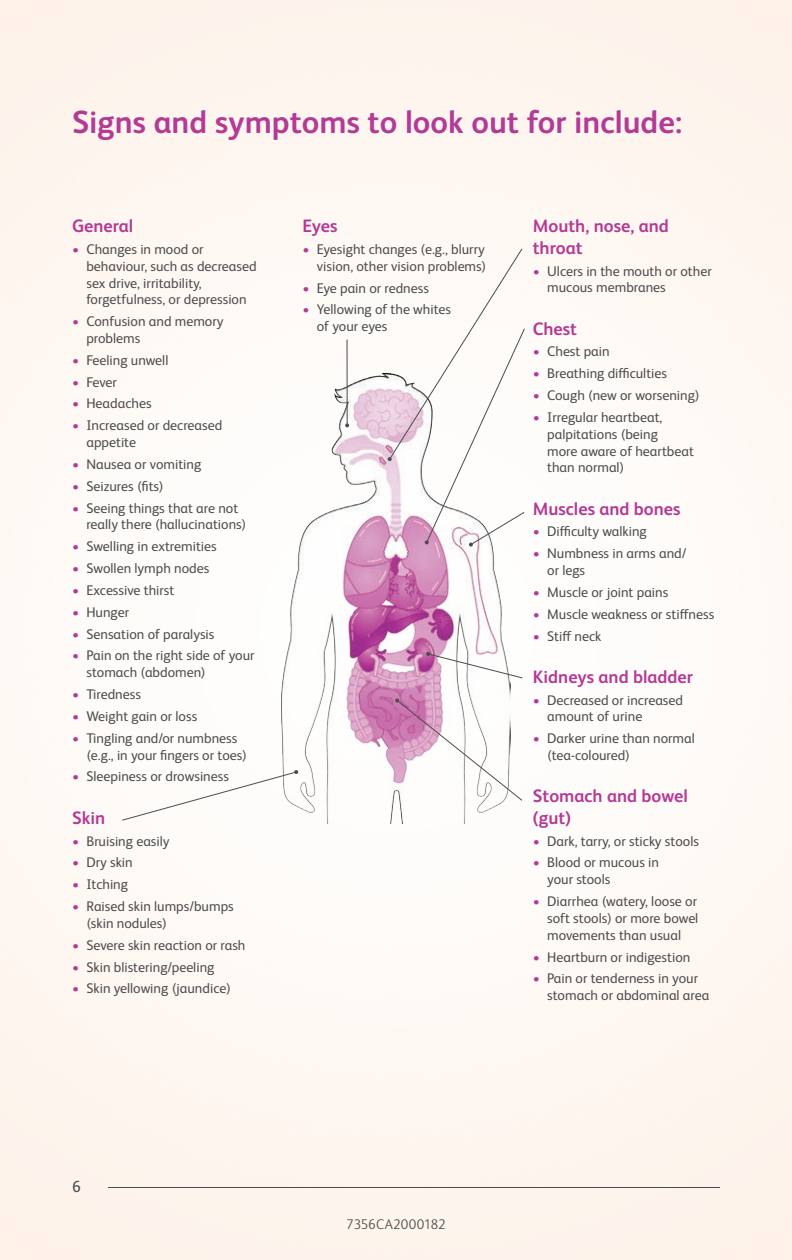
<style>
.page{position:relative;width:792px;height:1260px;background:#fef8f3}
.page>*{position:absolute;margin:0;border:0;box-sizing:border-box;transform-origin:0 0}
.t1{font:700 32px "BMS Humanity";color:#b33b96}
.t2{font:700 18px/21.6px "BMS Humanity";color:#b33b96}
.t3{font:16px "BMS Humanity";color:#4b4c4d}
.t4{font:14px/16.8px "BMS Humanity";color:#4b4c4d}
.t5{font:300 14px "BMS Humanity";color:#4b4c4d}
.s1{color:#b33b96}
</style>
<div class="page">
<hr style="left:108px;top:1187px;width:612px;height:1px;background:#4b4c4d">
<img style="left:282px;top:374px;width:228px;height:450px">
<hr style="left:347px;top:340px;width:1px;height:85px;background:#4b4c4d">
<svg style="left:345px;top:423px;width:4px;height:4px"></svg>
<svg style="left:121px;top:770px;width:177px;height:51px"></svg>
<svg style="left:395px;top:699px;width:128px;height:103px"></svg>
<svg style="left:426px;top:652px;width:98px;height:27px"></svg>
<svg style="left:388px;top:247px;width:138px;height:300px"></svg>
<h1 class="t1" style="left:72px;top:99px;width:612px">Signs and symptoms to look out for include:</h1>
<p class="t2" style="left:72px;top:214px;width:63px">General</p>
<p class="t4" style="left:86px;top:240px;width:172px;text-indent:-14px"><span class="s1">•</span> Changes in mood or behaviour, such as decreased sex drive, irritability, forgetfulness, or depression</p>
<p class="t4" style="left:86px;top:312px;width:139px;text-indent:-14px"><span class="s1">•</span> Confusion and memory problems</p>
<p class="t4" style="left:72px;top:351px;width:98px"><span class="s1">•</span> Feeling unwell</p>
<p class="t4" style="left:72px;top:372px;width:47px"><span class="s1">•</span> Fever</p>
<p class="t4" style="left:72px;top:394px;width:81px"><span class="s1">•</span> Headaches</p>
<p class="t4" style="left:86px;top:416px;width:137px;text-indent:-14px"><span class="s1">•</span> Increased or decreased appetite</p>
<p class="t4" style="left:72px;top:455px;width:131px"><span class="s1">•</span> Nausea or vomiting</p>
<p class="t4" style="left:72px;top:477px;width:93px"><span class="s1">•</span> Seizures (fits)</p>
<p class="t4" style="left:86px;top:498px;width:161px;text-indent:-14px"><span class="s1">•</span> Seeing things that are not really there (hallucinations)</p>
<p class="t4" style="left:72px;top:537px;width:146px"><span class="s1">•</span> Swelling in extremities</p>
<p class="t4" style="left:72px;top:559px;width:139px"><span class="s1">•</span> Swollen lymph nodes</p>
<p class="t4" style="left:72px;top:581px;width:104px"><span class="s1">•</span> Excessive thirst</p>
<p class="t4" style="left:72px;top:603px;width:59px"><span class="s1">•</span> Hunger</p>
<p class="t4" style="left:72px;top:624px;width:144px"><span class="s1">•</span> Sensation of paralysis</p>
<p class="t4" style="left:86px;top:646px;width:170px;text-indent:-14px"><span class="s1">•</span> Pain on the right side of your stomach (abdomen)</p>
<p class="t4" style="left:72px;top:685px;width:71px"><span class="s1">•</span> Tiredness</p>
<p class="t4" style="left:72px;top:707px;width:127px"><span class="s1">•</span> Weight gain or loss</p>
<p class="t4" style="left:86px;top:729px;width:162px;text-indent:-14px"><span class="s1">•</span> Tingling and/or numbness (e.g., in your fingers or toes)</p>
<p class="t4" style="left:72px;top:767px;width:159px"><span class="s1">•</span> Sleepiness or drowsiness</p>
<p class="t2" style="left:72px;top:806px;width:35px">Skin</p>
<p class="t4" style="left:72px;top:831px;width:99px"><span class="s1">•</span> Bruising easily</p>
<p class="t4" style="left:72px;top:853px;width:62px"><span class="s1">•</span> Dry skin</p>
<p class="t4" style="left:72px;top:875px;width:58px"><span class="s1">•</span> Itching</p>
<p class="t4" style="left:86px;top:897px;width:149px;text-indent:-14px"><span class="s1">•</span> Raised skin lumps/bumps (skin nodules)</p>
<p class="t4" style="left:72px;top:935px;width:175px"><span class="s1">•</span> Severe skin reaction or rash</p>
<p class="t4" style="left:72px;top:957px;width:144px"><span class="s1">•</span> Skin blistering/peeling</p>
<p class="t4" style="left:72px;top:979px;width:160px"><span class="s1">•</span> Skin yellowing (jaundice)</p>
<p class="t2" style="left:302px;top:214px;width:37px">Eyes</p>
<p class="t4" style="left:302px;top:240px;width:185px;text-align:right"><span class="s1">•</span> Eyesight changes (e.g., blurry vision, other vision problems)</p>
<p class="t4" style="left:302px;top:278px;width:128px"><span class="s1">•</span> Eye pain or redness</p>
<p class="t4" style="left:317px;top:300px;width:136px;text-indent:-14px"><span class="s1">•</span> Yellowing of the whites of your eyes</p>
<p class="t2" style="left:533px;top:214px;width:138px">Mouth, nose, and throat</p>
<p class="t4" style="left:547px;top:261px;width:166px;text-indent:-14px"><span class="s1">•</span> Ulcers in the mouth or other mucous membranes</p>
<p class="t2" style="left:533px;top:317px;width:46px">Chest</p>
<p class="t4" style="left:533px;top:342px;width:78px"><span class="s1">•</span> Chest pain</p>
<p class="t4" style="left:533px;top:364px;width:136px"><span class="s1">•</span> Breathing difficulties</p>
<p class="t4" style="left:533px;top:386px;width:168px"><span class="s1">•</span> Cough (new or worsening)</p>
<p class="t4" style="left:547px;top:408px;width:148px;text-indent:-14px"><span class="s1">•</span> Irregular heartbeat, palpitations (being<br>more aware of heartbeat than normal)</p>
<p class="t2" style="left:533px;top:497px;width:149px">Muscles and bones</p>
<p class="t4" style="left:533px;top:522px;width:116px"><span class="s1">•</span> Difficulty walking</p>
<p class="t4" style="left:547px;top:544px;width:141px;text-indent:-14px"><span class="s1">•</span> Numbness in arms and/ or legs</p>
<p class="t4" style="left:533px;top:583px;width:137px"><span class="s1">•</span> Muscle or joint pains</p>
<p class="t4" style="left:533px;top:604px;width:183px"><span class="s1">•</span> Muscle weakness or stiffness</p>
<p class="t4" style="left:533px;top:626px;width:70px"><span class="s1">•</span> Stiff neck</p>
<p class="t2" style="left:533px;top:665px;width:162px">Kidneys and bladder</p>
<p class="t4" style="left:547px;top:690px;width:137px;text-indent:-14px"><span class="s1">•</span> Decreased or increased amount of urine</p>
<p class="t4" style="left:547px;top:729px;width:149px;text-indent:-14px"><span class="s1">•</span> Darker urine than normal (tea-coloured)</p>
<p class="t2" style="left:533px;top:784px;width:157px">Stomach and bowel (gut)</p>
<p class="t4" style="left:533px;top:831px;width:168px"><span class="s1">•</span> Dark, tarry, or sticky stools</p>
<p class="t4" style="left:547px;top:853px;width:113px;text-indent:-14px"><span class="s1">•</span> Blood or mucous in your stools</p>
<p class="t4" style="left:547px;top:892px;width:153px;text-align:justify;text-indent:-14px"><span class="s1">•</span> Diarrhea (watery, loose or soft stools) or more bowel movements than usual</p>
<p class="t4" style="left:533px;top:947px;width:159px"><span class="s1">•</span> Heartburn or indigestion</p>
<p class="t4" style="left:547px;top:969px;width:164px;text-indent:-14px"><span class="s1">•</span> Pain or tenderness in your stomach or abdominal area</p>
<p class="t3" style="left:72px;top:1175px;width:10px">6</p>
<p class="t5" style="left:346px;top:1214px;width:101px">7356CA2000182</p>
</div>
